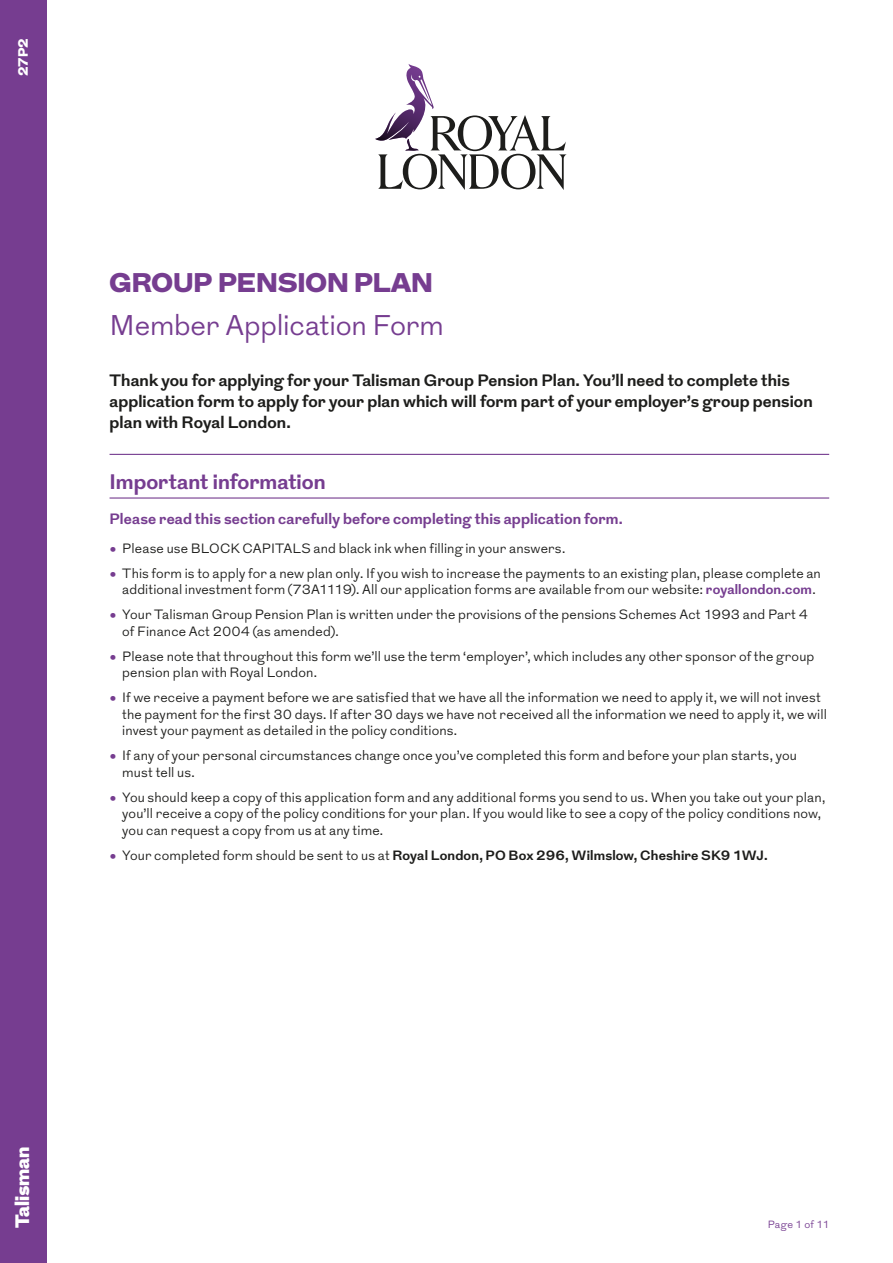
<style>
.page{position:relative;width:893px;height:1263px;background:#fff}
.page>*{position:absolute;margin:0;border:0;box-sizing:border-box;transform-origin:0 0}
.t1{font:300 28.5px "Grot";letter-spacing:-.005em;color:#763d90}
.t2{font:900 27px "Grot";color:#763d90}
.t3{font:700 21px "Grot";color:#763d90}
.t4{font:900 19.5px "Grot";color:#fff}
.t5{font:700 16.5px/21px "Grot";letter-spacing:.005em;color:#1d1d1b}
.t6{font:700 15px "Grot";letter-spacing:.01em;color:#763d90}
.t7{font:300 13.5px/16.5px "Grot";letter-spacing:.01em;color:#1d1d1b}
.t8{font:700 13.5px "Grot";letter-spacing:.01em;color:#1d1d1b}
.t9{font:900 13.5px "Grot";color:#fff}
.t10{font:300 10.5px "Grot";letter-spacing:.01em;color:#763d90}
.s1{font-family:"Adobe Caslon Pro";font-weight:400;font-size:21px;color:#763d90}
.s2{font-weight:700;color:#763d90}
.s3{font-weight:300}
</style>
<div class="page">
<div style="left:0;top:0;width:47px;height:1263px;background:#763d90"></div>
<hr style="left:110px;top:454px;width:719px;height:1px;background:#763d90">
<hr style="left:110px;top:497px;width:719px;height:2px;background:#763d90">
<svg style="left:375px;top:64px;width:192px;height:126px"></svg>
<p class="t9" style="left:14px;top:76px;width:39px;rotate:-90deg">27P2</p>
<h2 class="t2" style="left:110px;top:264px;width:325px">GROUP PENSION PLAN</h2>
<h1 class="t1" style="left:110px;top:307px;width:336px">Member Application Form</h1>
<p class="t5" style="left:110px;top:371px;width:705px">Thank you for applying for your Talisman Group Pension Plan. You’ll need to complete this application form to apply for your plan which will form part of your employer’s group pension plan with Royal London.</p>
<h3 class="t3" style="left:110px;top:467px;width:218px">Important information</h3>
<p class="t6" style="left:110px;top:508px;width:515px">Please read this section carefully before completing this application form.</p>
<p class="t7" style="left:110px;top:540px;width:457px"><span class="s1">•</span> Please use BLOCK CAPITALS and black ink when filling in your answers.</p>
<p class="t7" style="left:110px;top:565px;width:713px;text-align:center"><span class="s1">•</span> This form is to apply for a new plan only. If you wish to increase the payments to an existing plan, please complete an additional investment form (73A1119). All our application forms are available from our website: <span class="s2">royallondon.com</span>.</p>
<p class="t7" style="left:122px;top:607px;width:687px;text-indent:-13px"><span class="s1">•</span> Your Talisman Group Pension Plan is written under the provisions of the pensions Schemes Act 1993 and Part 4 of Finance Act 2004 (as amended).</p>
<p class="t7" style="left:122px;top:648px;width:693px;text-indent:-13px"><span class="s1">•</span> Please note that throughout this form we’ll use the term ‘employer’, which includes any other sponsor of the group pension plan with Royal London.</p>
<p class="t7" style="left:122px;top:690px;width:706px;text-indent:-13px"><span class="s1">•</span> If we receive a payment before we are satisfied that we have all the information we need to apply it, we will not invest the payment for the first 30 days. If after 30 days we have not received all the information we need to apply it, we will invest your payment as detailed in the policy conditions.</p>
<p class="t7" style="left:122px;top:748px;width:676px;text-indent:-13px"><span class="s1">•</span> If any of your personal circumstances change once you’ve completed this form and before your plan starts, you must tell us.</p>
<p class="t7" style="left:122px;top:789px;width:704px;text-indent:-13px"><span class="s1">•</span> You should keep a copy of this application form and any additional forms you send to us. When you take out your plan, you’ll receive a copy of the policy conditions for your plan. If you would like to see a copy of the policy conditions now, you can request a copy from us at any time.</p>
<p class="t8" style="left:110px;top:846px;width:660px"><span class="s1">•</span> <span class="s3">Your completed form should be sent to us at</span> Royal London, PO Box 296, Wilmslow, Cheshire SK9 1WJ.</p>
<h3 class="t4" style="left:9px;top:1228px;width:83px;rotate:-90deg">Talisman</h3>
<p class="t10" style="left:768px;top:1218px;width:63px">Page 1 of 11</p>
</div>
